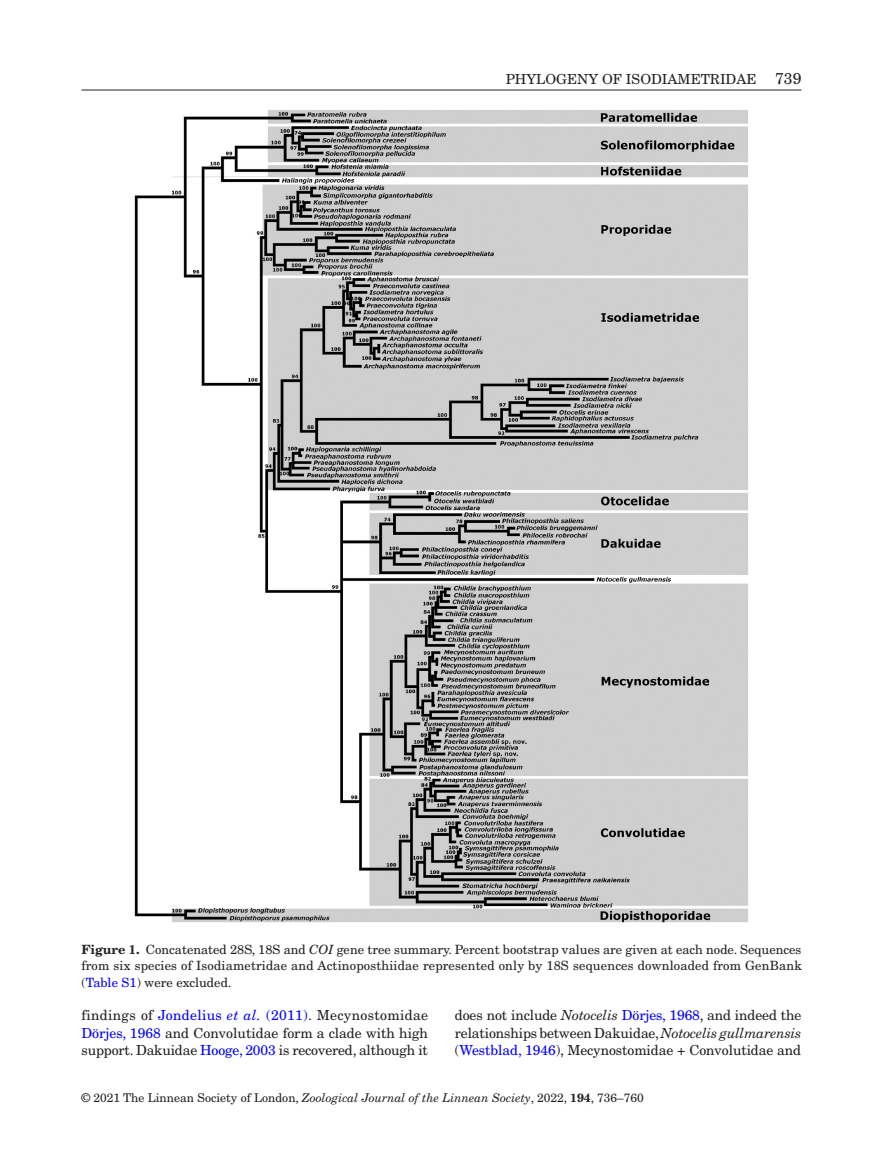
<style>
.page{position:relative;width:893px;height:1174px;background:#fff}
.page>*{position:absolute;margin:0;border:0;box-sizing:border-box;transform-origin:0 0}
.t1{font:13.8px/17.2px "New Century Schlbk";letter-spacing:-.005em;color:#231f20;text-align:justify}
.t2{font:12.75px/16.5px "New Century Schlbk";letter-spacing:.01em;color:#231f20;text-align:justify}
.t3{font:12px "New Century Schlbk";color:#231f20}
.s1{font-size:15.75px}
.s2{font-weight:700}
.s3{font-style:italic}
.s4{color:#00f}
.s5{font-style:italic;color:#00f}
</style>
<div class="page">
<hr style="left:81px;top:90px;width:720px;height:1px;background:#231f20">
<img style="left:134px;top:110px;width:614px;height:812px">
<p class="t1" style="left:506px;top:70px;width:297px">PHYLOGENY OF ISODIAMETRIDAE <span class="s1">739</span></p>
<p class="t2" style="left:81px;top:940px;width:722px"><span class="s2">Figure 1.</span> Concatenated 28S, 18S and <span class="s3">COI</span> gene tree summary. Percent bootstrap values are given at each node. Sequences from six species of Isodiametridae and Actinoposthiidae represented only by 18S sequences downloaded from GenBank (<span class="s4">Table S1</span>) were excluded.</p>
<p class="t1" style="left:81px;top:1006px;width:348px">findings of <span class="s4">Jondelius</span> <span class="s5">et al.</span> <span class="s4">(2011)</span>. Mecynostomidae <span class="s4">Dörjes, 1968</span> and Convolutidae form a clade with high support. Dakuidae <span class="s4">Hooge, 2003</span> is recovered, although it</p>
<p class="t1" style="left:455px;top:1006px;width:348px">does not include <span class="s3">Notocelis</span> <span class="s4">Dörjes, 1968</span>, and indeed the relationships between Dakuidae, <span class="s3">Notocelis gullmarensis </span>(<span class="s4">Westblad, 1946</span>), Mecynostomidae + Convolutidae and</p>
<p class="t3" style="left:81px;top:1090px;width:564px">© 2021 The Linnean Society of London, <span class="s3">Zoological Journal of the Linnean Society</span>, 2022, <span class="s2">194</span>, 736–760</p>
</div>
